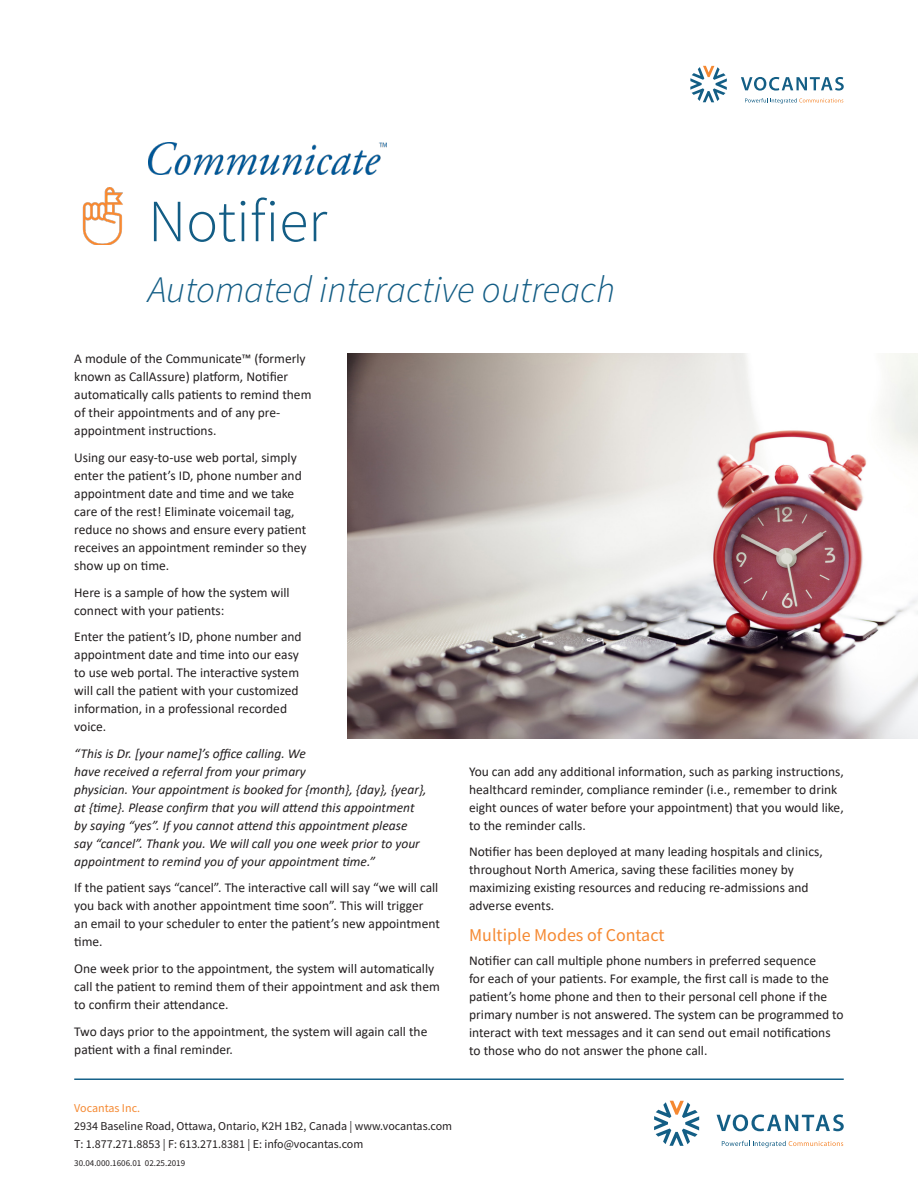
<style>
.page{position:relative;width:918px;height:1188px;background:#fff}
.page>*{position:absolute;margin:0;border:0;box-sizing:border-box;transform-origin:0 0}
.t1{font:300 59.85px "Source Sans Pro";color:#135d85}
.t2{font:italic 300 37.35px "Source Sans Pro";color:#135d85}
.orange_heading{font:18px "Source Sans Pro";color:#f58932}
.main_body{font:13.5px/18px "Calibri";color:#231f20}
.main_body-2{font:italic 13.5px/18px "Calibri";color:#231f20}
.body{font:12px "Source Sans Pro";color:#231f20}
.body-2{font:12px "Source Sans Pro";color:#f58932}
.body-3{font:9px "Source Sans Pro";color:#231f20}
</style>
<div class="page">
<hr style="left:74px;top:1078px;width:770px;height:2px;background:#17628a">
<svg style="left:741px;top:77px;width:103px;height:14px"></svg>
<svg style="left:745px;top:98px;width:98px;height:6px"></svg>
<svg style="left:690px;top:66px;width:37px;height:36px"></svg>
<img style="left:82px;top:188px;width:41px;height:56px">
<img style="left:148px;top:143px;width:238px;height:31px">
<svg style="left:717px;top:1114px;width:127px;height:17px"></svg>
<svg style="left:722px;top:1141px;width:121px;height:7px"></svg>
<svg style="left:654px;top:1101px;width:45px;height:45px"></svg>
<img style="left:347px;top:353px;width:571px;height:385px">
<p class="t1" style="left:148px;top:185px;width:181px">Notifier</p>
<p class="t2" style="left:148px;top:267px;width:469px">Automated interactive outreach</p>
<p class="main_body" style="left:74px;top:349px;width:239px">A module of the Communicate™ (formerly known as CallAssure) platform, Notifier automatically calls patients to remind them of their appointments and of any pre&shy;appointment instructions.</p>
<p class="main_body" style="left:74px;top:448px;width:234px">Using our easy-to-use web portal, simply enter the patient’s ID, phone number and appointment date and time and we take care of the rest! Eliminate voicemail tag, reduce no shows and ensure every patient receives an appointment reminder so they show up on time.</p>
<p class="main_body" style="left:74px;top:583px;width:217px">Here is a sample of how the system will connect with your patients:</p>
<p class="main_body" style="left:74px;top:627px;width:229px">Enter the patient’s ID, phone number and appointment date and time into our easy to use web portal. The interactive system will call the patient with your customized information, in a professional recorded voice.</p>
<p class="main_body-2" style="left:74px;top:744px;width:354px">“This is Dr. [your name]’s office calling. We<br>have received a referral from your primary<br>physician. Your appointment is booked for {month}, {day}, {year}, at {time}. Please confirm that you will attend this appointment by saying “yes”. If you cannot attend this appointment please say “cancel”. Thank you. We will call you one week prior to your appointment to remind you of your appointment time.”</p>
<p class="main_body" style="left:74px;top:879px;width:367px">If the patient says “cancel”. The interactive call will say “we will call you back with another appointment time soon”. This will trigger an email to your scheduler to enter the patient’s new appointment time.</p>
<p class="main_body" style="left:74px;top:959px;width:367px">One week prior to the appointment, the system will automatically call the patient to remind them of their appointment and ask them to confirm their attendance.</p>
<p class="main_body" style="left:74px;top:1022px;width:355px">Two days prior to the appointment, the system will again call the patient with a final reminder.</p>
<p class="main_body" style="left:469px;top:762px;width:376px">You can add any additional information, such as parking instructions, healthcard reminder, compliance reminder (i.e., remember to drink eight ounces of water before your appointment) that you would like, to the reminder calls.</p>
<p class="main_body" style="left:469px;top:843px;width:355px">Notifier has been deployed at many leading hospitals and clinics, throughout North America, saving these facilities money by maximizing existing resources and reducing re-admissions and adverse events.</p>
<p class="orange_heading" style="left:469px;top:923px;width:197px">Multiple Modes of Contact</p>
<p class="main_body" style="left:469px;top:952px;width:376px">Notifier can call multiple phone numbers in preferred sequence<br>for each of your patients. For example, the first call is made to the patient’s home phone and then to their personal cell phone if the primary number is not answered. The system can be programmed to interact with text messages and it can send out email notifications to those who do not answer the phone call.</p>
<p class="body-2" style="left:74px;top:1101px;width:67px">Vocantas Inc.</p>
<p class="body" style="left:74px;top:1119px;width:380px">2934 Baseline Road, Ottawa, Ontario, K2H 1B2, Canada | www.vocantas.com</p>
<p class="body" style="left:74px;top:1137px;width:291px">T: 1.877.271.8853 | F: 613.271.8381 | E: info@vocantas.com</p>
<p class="body-3" style="left:74px;top:1158px;width:112px">30.04.000.1606.01 02.25.2019</p>
</div>
